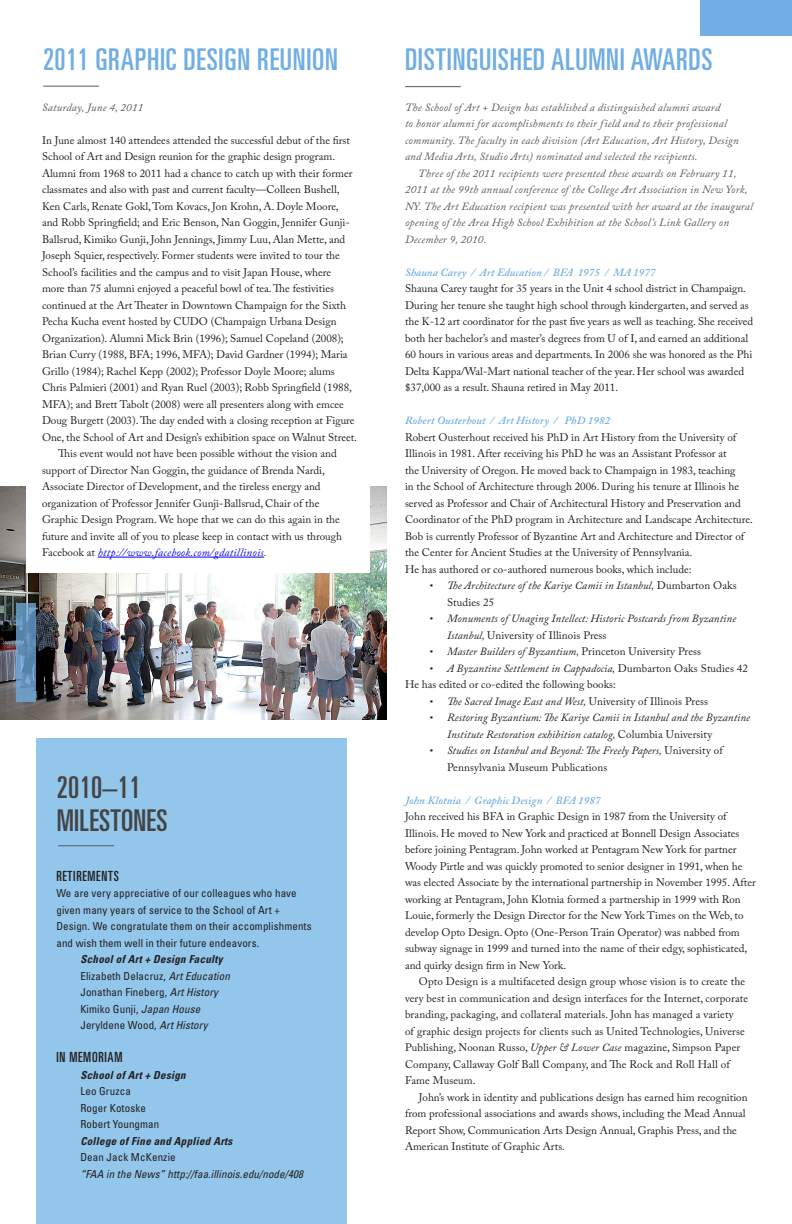
<style>
.page{position:relative;width:792px;height:1224px;background:#fff}
.page>*{position:absolute;margin:0;border:0;box-sizing:border-box;transform-origin:0 0}
.t1{font:ultra-condensed 30px "Univers";letter-spacing:.025em;color:#71aee3}
.t2{font:ultra-condensed 30px "Univers";letter-spacing:.01em;color:#444}
.t3{font:ultra-condensed 14px "Univers";letter-spacing:.05em;color:#231f20}
.t4{font:11px/16.5px "Adobe Caslon Pro";color:#231f20}
.t5{font:italic 11px/16.5px "Adobe Caslon Pro";letter-spacing:.02em;color:#57585a}
.t6{font:italic 11px/16.5px "Adobe Caslon Pro";letter-spacing:.01em;color:#231f20}
.t7{font:condensed 11px/16.5px "Univers";letter-spacing:.01em;color:#231f20}
.t8{font:italic 600 11px "Adobe Caslon Pro";letter-spacing:.01em;color:#71aee3}
.t9{font:italic 700 condensed 11px "Univers";letter-spacing:.025em;color:#231f20}
.t10{font:italic condensed 11px "Univers";letter-spacing:.01em;color:#231f20}
.s1{font-style:italic;color:#0000f5}
.s2{font-style:italic}
.s3{font-style:normal}
</style>
<div class="page">
<img style="left:0;top:486px;width:387px;height:234px">
<div style="left:700px;top:0;width:92px;height:36px;background:#71aee3"></div>
<hr style="left:43px;top:86px;width:56px;height:1px;background:#57585a">
<hr style="left:405px;top:86px;width:56px;height:1px;background:#57585a">
<div style="left:26px;top:329px;width:344px;height:243px;background:#fff"></div>
<hr style="left:98px;top:557px;width:166px;height:1px;background:#0000f5">
<div style="left:36px;top:738px;width:310px;height:486px;background:#92c6eb"></div>
<hr style="left:58px;top:845px;width:56px;height:1px;background:#57585a">
<svg style="left:16px;top:603px;width:20px;height:99px;background:#6390b8"></svg>
<p class="t1" style="left:43px;top:42px;width:296px">2011 GRAPHIC DESIGN REUNION</p>
<p class="t5" style="left:42px;top:98px;width:103px">Saturday, June 4, 2011</p>
<p class="t4" style="left:42px;top:131px;width:317px">In June almost 140 attendees attended the successful debut of the first School of Art and Design reunion for the graphic design program.<br>Alumni from 1968 to 2011 had a chance to catch up with their former classmates and also with past and current faculty—Colleen Bushell, Ken Carls, Renate Gokl, Tom Kovacs, Jon Krohn, A. Doyle Moore, and Robb Springfield; and Eric Benson, Nan Goggin, Jennifer Gunji-Ballsrud, Kimiko Gunji, John Jennings, Jimmy Luu, Alan Mette, and Joseph Squier, respectively. Former students were invited to tour the School’s facilities and the campus and to visit Japan House, where<br>more than 75 alumni enjoyed a peaceful bowl of tea. The festivities continued at the Art Theater in Downtown Champaign for the Sixth Pecha Kucha event hosted by CUDO (Champaign Urbana Design Organization). Alumni Mick Brin (1996); Samuel Copeland (2008); Brian Curry (1988, BFA; 1996, MFA); David Gardner (1994); Maria Grillo (1984); Rachel Kepp (2002); Professor Doyle Moore; alums Chris Palmieri (2001) and Ryan Ruel (2003); Robb Springfield (1988, MFA); and Brett Tabolt (2008) were all presenters along with emcee Doug Burgett (2003). The day ended with a closing reception at Figure One, the School of Art and Design’s exhibition space on Walnut Street.</p>
<p class="t4" style="left:42px;top:445px;width:302px;text-indent:16px">This event would not have been possible without the vision and support of Director Nan Goggin, the guidance of Brenda Nardi, Associate Director of Development, and the tireless energy and organization of Professor Jennifer Gunji-Ballsrud, Chair of the Graphic Design Program. We hope that we can do this again in the future and invite all of you to please keep in contact with us through Facebook at <span class="s1">http://www.facebook.com/gdatillinois</span><span class="s2">.</span></p>
<p class="t2" style="left:57px;top:770px;width:85px">2010–11</p>
<p class="t2" style="left:57px;top:803px;width:112px">MILESTONES</p>
<p class="t3" style="left:56px;top:868px;width:64px">RETIREMENTS</p>
<p class="t7" style="left:56px;top:885px;width:257px">We are very appreciative of our colleagues who have given many years of service to the School of Art + Design. We congratulate them on their accomplishments and wish them well in their future endeavors.</p>
<p class="t9" style="left:80px;top:952px;width:144px">School of Art + Design Faculty</p>
<p class="t7" style="left:80px;top:967px;width:151px">Elizabeth Delacruz, <span class="s2">Art Education</span></p>
<p class="t7" style="left:80px;top:984px;width:139px">Jonathan Fineberg, <span class="s2">Art History</span></p>
<p class="t7" style="left:80px;top:1000px;width:121px">Kimiko Gunji, <span class="s2">Japan House</span></p>
<p class="t7" style="left:80px;top:1017px;width:129px">Jeryldene Wood, <span class="s2">Art History</span></p>
<p class="t3" style="left:56px;top:1049px;width:68px">IN MEMORIAM</p>
<p class="t9" style="left:80px;top:1068px;width:107px">School of Art + Design</p>
<p class="t7" style="left:80px;top:1083px;width:52px">Leo Gruzca</p>
<p class="t7" style="left:80px;top:1099px;width:67px">Roger Kotoske</p>
<p class="t7" style="left:80px;top:1116px;width:80px">Robert Youngman</p>
<p class="t9" style="left:80px;top:1134px;width:154px">College of Fine and Applied Arts</p>
<p class="t7" style="left:80px;top:1149px;width:97px">Dean Jack McKenzie</p>
<p class="t10" style="left:80px;top:1167px;width:224px">“FAA in the News” http://faa.illinois.edu/node/408</p>
<p class="t1" style="left:405px;top:43px;width:309px">DISTINGUISHED ALUMNI AWARDS</p>
<p class="t5" style="left:405px;top:98px;width:335px">The School of Art + Design has established a distinguished alumni award<br>to honor alumni for accomplishments to their field and to their professional community. The faculty in each division (Art Education, Art History, Design and Media Arts, Studio Arts) nominated and selected the recipients.</p>
<p class="t5" style="left:405px;top:164px;width:349px;text-indent:13px">Three of the 2011 recipients were presented these awards on February 11, 2011 at the 99th annual conference of the College Art Association in New York, NY. The Art Education recipient was presented with her award at the inaugural opening of the Area High School Exhibition at the School’s Link Gallery on December 9, 2010.</p>
<p class="t8" style="left:405px;top:265px;width:252px">Shauna Carey / Art Education / BFA 1975 / MA 1977</p>
<p class="t4" style="left:405px;top:280px;width:350px">Shauna Carey taught for 35 years in the Unit 4 school district in Champaign.<br>During her tenure she taught high school through kindergarten, and served as the K-12 art coordinator for the past five years as well as teaching. She received both her bachelor’s and master’s degrees from U of I, and earned an additional 60 hours in various areas and departments. In 2006 she was honored as the Phi Delta Kappa/Wal-Mart national teacher of the year. Her school was awarded $37,000 as a result. Shauna retired in May 2011.</p>
<p class="t8" style="left:405px;top:414px;width:207px">Robert Ousterhout / Art History / PhD 1982</p>
<p class="t4" style="left:405px;top:428px;width:349px">Robert Ousterhout received his PhD in Art History from the University of Illinois in 1981. After receiving his PhD he was an Assistant Professor at<br>the University of Oregon. He moved back to Champaign in 1983, teaching<br>in the School of Architecture through 2006. During his tenure at Illinois he served as Professor and Chair of Architectural History and Preservation and Coordinator of the PhD program in Architecture and Landscape Architecture.<br>Bob is currently Professor of Byzantine Art and Architecture and Director of the Center for Ancient Studies at the University of Pennsylvania.</p>
<p class="t4" style="left:405px;top:560px;width:288px">He has authored or co-authored numerous books, which include:</p>
<p class="t6" style="left:447px;top:577px;width:291px;text-indent:-18px">• The Architecture of the Kariye Camii in Istanbul, <span class="s3">Dumbarton Oaks<br>Studies 25</span></p>
<p class="t6" style="left:447px;top:610px;width:291px;text-indent:-18px">• Monuments of Unaging Intellect: Historic Postcards from Byzantine<br>Istanbul, <span class="s3">University of Illinois Press</span></p>
<p class="t6" style="left:429px;top:643px;width:274px">• Master Builders of Byzantium, <span class="s3">Princeton University Press</span></p>
<p class="t6" style="left:429px;top:659px;width:321px">• A Byzantine Settlement in Cappadocia, <span class="s3">Dumbarton Oaks Studies 42</span></p>
<p class="t4" style="left:405px;top:676px;width:212px">He has edited or co-edited the following books:</p>
<p class="t6" style="left:429px;top:692px;width:281px">• The Sacred Image East and West, <span class="s3">University of Illinois Press</span></p>
<p class="t6" style="left:447px;top:709px;width:305px;text-indent:-18px">• Restoring Byzantium: The Kariye Camii in Istanbul and the Byzantine<br>Institute Restoration exhibition catalog, <span class="s3">Columbia University</span></p>
<p class="t6" style="left:447px;top:742px;width:277px;text-indent:-18px">• Studies on Istanbul and Beyond: The Freely Papers, <span class="s3">University of<br>Pennsylvania Museum Publications</span></p>
<p class="t8" style="left:405px;top:793px;width:197px">John Klotnia / Graphic Design / BFA 1987</p>
<p class="t4" style="left:405px;top:808px;width:323px">John received his BFA in Graphic Design in 1987 from the University of</p>
<p class="t4" style="left:405px;top:824px;width:336px">Illinois. He moved to New York and practiced at Bonnell Design Associates</p>
<p class="t4" style="left:405px;top:841px;width:333px">before joining Pentagram. John worked at Pentagram New York for partner</p>
<p class="t4" style="left:405px;top:857px;width:339px">Woody Pirtle and was quickly promoted to senior designer in 1991, when he</p>
<p class="t4" style="left:405px;top:874px;width:352px">was elected Associate by the international partnership in November 1995. After</p>
<p class="t4" style="left:405px;top:890px;width:337px">working at Pentagram, John Klotnia formed a partnership in 1999 with Ron</p>
<p class="t4" style="left:405px;top:907px;width:340px">Louie, formerly the Design Director for the New York Times on the Web, to</p>
<p class="t4" style="left:405px;top:923px;width:336px">develop Opto Design. Opto (One-Person Train Operator) was nabbed from</p>
<p class="t4" style="left:405px;top:940px;width:344px">subway signage in 1999 and turned into the name of their edgy, sophisticated,</p>
<p class="t4" style="left:405px;top:956px;width:163px">and quirky design firm in New York.</p>
<p class="t4" style="left:419px;top:973px;width:328px">Opto Design is a multifaceted design group whose vision is to create the</p>
<p class="t4" style="left:405px;top:989px;width:345px">very best in communication and design interfaces for the Internet, corporate</p>
<p class="t4" style="left:405px;top:1006px;width:330px">branding, packaging, and collateral materials. John has managed a variety</p>
<p class="t4" style="left:405px;top:1022px;width:341px">of graphic design projects for clients such as United Technologies, Universe</p>
<p class="t4" style="left:405px;top:1039px;width:337px">Publishing, Noonan Russo, <span class="s2">Upper &amp; Lower Case</span> magazine, Simpson Paper</p>
<p class="t4" style="left:405px;top:1055px;width:326px">Company, Callaway Golf Ball Company, and The Rock and Roll Hall of</p>
<p class="t4" style="left:405px;top:1072px;width:72px">Fame Museum.</p>
<p class="t4" style="left:419px;top:1088px;width:330px">John’s work in identity and publications design has earned him recognition</p>
<p class="t4" style="left:405px;top:1105px;width:342px">from professional associations and awards shows, including the Mead Annual</p>
<p class="t4" style="left:405px;top:1121px;width:333px">Report Show, Communication Arts Design Annual, Graphis Press, and the</p>
<p class="t4" style="left:405px;top:1138px;width:162px">American Institute of Graphic Arts.</p>
</div>
